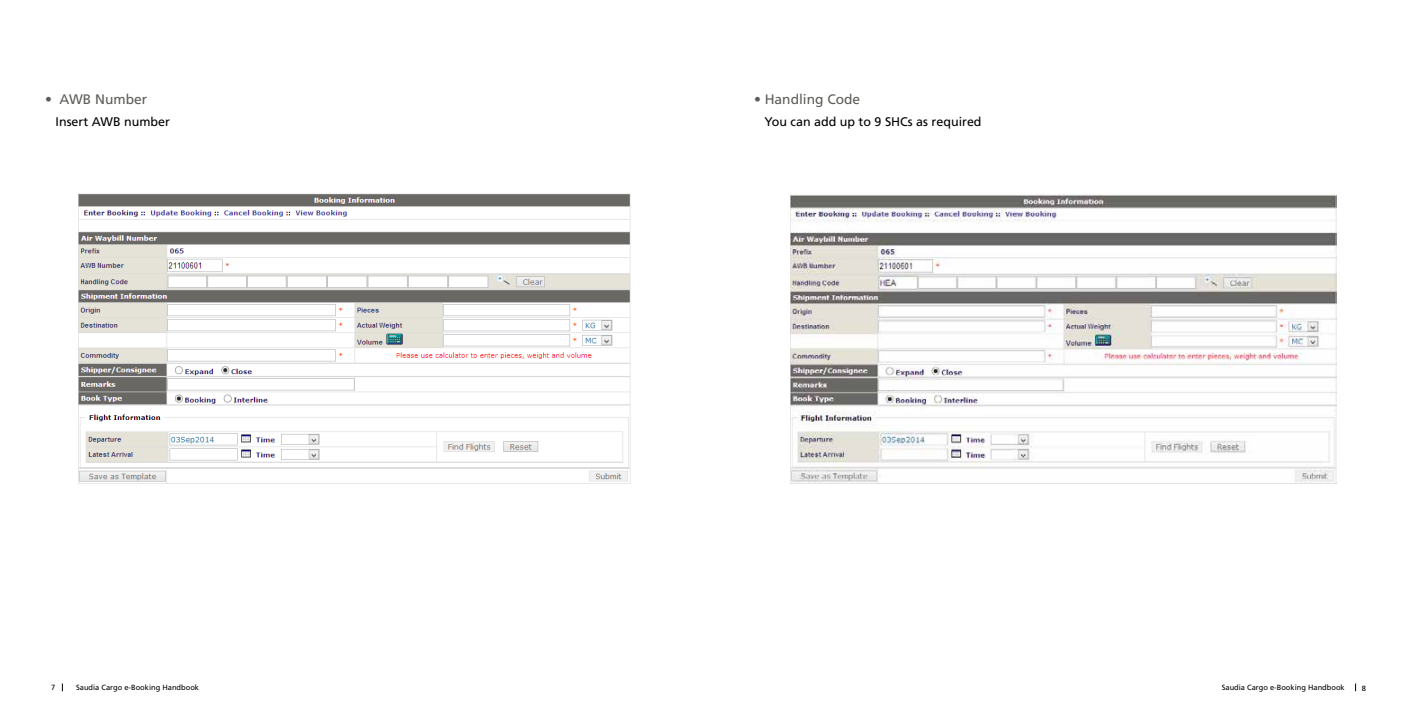
<style>
.page{position:relative;width:1418px;height:709px;background:#fff}
.page>*{position:absolute;margin:0;border:0;box-sizing:border-box;transform-origin:0 0}
.t1{font:13.75px "Frutiger LT Std";color:#5c5c59}
.t2{font:12.5px "Frutiger LT Std";color:#000}
.t3{font:7.5px "Frutiger LT Std";color:#000}
</style>
<div class="page">
<img style="left:78px;top:194px;width:552px;height:289px">
<img style="left:790px;top:194px;width:546px;height:289px">
<h1 class="t1" style="left:45px;top:91px;width:104px">• AWB Number</h1>
<h2 class="t2" style="left:56px;top:114px;width:116px">Insert AWB number</h2>
<h1 class="t1" style="left:754px;top:91px;width:108px">• Handling Code</h1>
<h2 class="t2" style="left:764px;top:114px;width:218px">You can add up to 9 SHCs as required</h2>
<p class="t3" style="left:76px;top:683px;width:124px">Saudia Cargo e-Booking Handbook</p>
<p class="t3" style="left:1221px;top:683px;width:124px">Saudia Cargo e-Booking Handbook</p>
<p class="t3" style="left:51px;top:683px;width:6px">7</p>
<p class="t3" style="left:1361px;top:684px;width:6px">8</p>
</div>
